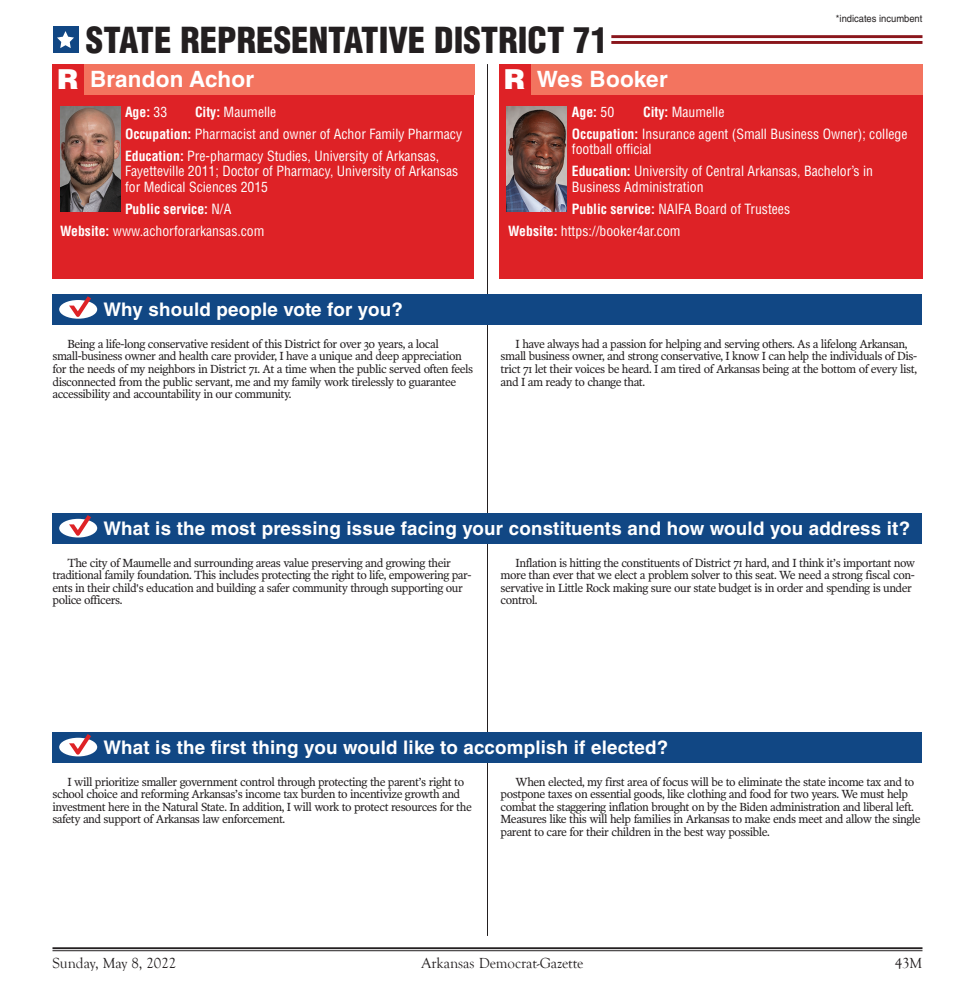
<style>
.page{position:relative;width:975px;height:987px;background:#fff}
.page>*{position:absolute;margin:0;border:0;box-sizing:border-box;transform-origin:0 0}
.t1{font:900 condensed 35px "Helvetica LT Std";color:#231f20}
.t2{font:900 27.5px "Helvetica LT Std";color:#fff}
.t3{font:700 22.5px "Helvetica LT Std";letter-spacing:.01em;color:#fff}
.t4{font:700 18.75px "Helvetica LT Std";letter-spacing:.01em;color:#fff}
.t5{font:15px "Goudy Old Style T";letter-spacing:-.005em;color:#231f20}
.t6{font:condensed 13.75px/15.6px "Helvetica LT Std";color:#fff}
.t7{font:700 condensed 13.75px "Helvetica LT Std";color:#fff}
.Bodytype{font:11.88px/12.5px "Poynter OS Text Two";letter-spacing:-.04em;color:#231f20;scale:.96 1}
.agate_9_on_10{font:10px "Helvetica LT Std";color:#231f20;scale:.94 1}
.s1{font-weight:400}
.s2{font-weight:700}
</style>
<div class="page">
<hr style="left:487px;top:64px;width:1px;height:871px;background:#231f20">
<div style="left:52px;top:513px;width:870px;height:30px;background:#114784"></div>
<div style="left:59px;top:518px;width:38px;height:19px;background:#fff;border-radius:50%"></div>
<svg style="left:69px;top:515px;width:22px;height:20px"></svg>
<div style="left:52px;top:294px;width:870px;height:30px;background:#114784"></div>
<div style="left:59px;top:300px;width:38px;height:18px;background:#fff;border-radius:50%"></div>
<svg style="left:69px;top:296px;width:22px;height:21px"></svg>
<div style="left:52px;top:732px;width:870px;height:30px;background:#114784"></div>
<div style="left:59px;top:737px;width:38px;height:19px;background:#fff;border-radius:50%"></div>
<svg style="left:69px;top:734px;width:22px;height:20px"></svg>
<div style="left:53px;top:26px;width:25px;height:27px;background:#114784"></div>
<svg style="left:57px;top:31px;width:17px;height:17px"></svg>
<hr style="left:611px;top:35px;width:311px;height:3px;background:#8a161c">
<hr style="left:611px;top:41px;width:311px;height:3px;background:#8a161c">
<hr style="left:52px;top:947px;width:870px;height:1px;background:#231f20">
<hr style="left:52px;top:950px;width:870px;height:1px;background:#231f20">
<div style="left:52px;top:64px;width:422px;height:215px;background:#de2226"></div>
<div style="left:84px;top:64px;width:390px;height:30px;background:#f3745f"></div>
<img style="left:60px;top:107px;width:60px;height:105px">
<div style="left:499px;top:64px;width:423px;height:215px;background:#de2226"></div>
<div style="left:531px;top:64px;width:391px;height:30px;background:#f3745f"></div>
<img style="left:507px;top:107px;width:60px;height:105px">
<p class="t1" style="left:86px;top:18px;width:524px">STATE REPRESENTATIVE DISTRICT 71</p>
<p class="agate_9_on_10" style="left:836px;top:13px;width:94px">*indicates incumbent</p>
<p class="t2" style="left:57px;top:61px;width:23px">R</p>
<p class="t3" style="left:537px;top:65px;width:132px">Wes Booker</p>
<p class="t7" style="left:572px;top:103px;width:44px">Age: <span class="s1">50</span></p>
<p class="t6" style="left:643px;top:104px;width:83px"><span class="s2">City:</span> Maumelle</p>
<p class="t6" style="left:572px;top:126px;width:337px"><span class="s2">Occupation:</span> Insurance agent (Small Business Owner); college football official</p>
<p class="t6" style="left:572px;top:163px;width:303px"><span class="s2">Education:</span> University of Central Arkansas, Bachelor’s in<br>Business Administration</p>
<p class="t6" style="left:572px;top:201px;width:220px"><span class="s2">Public service:</span> NAIFA Board of Trustees</p>
<p class="t6" style="left:508px;top:223px;width:174px"><span class="s2">Website:</span> https://booker4ar.com</p>
<p class="t2" style="left:504px;top:61px;width:23px">R</p>
<p class="t3" style="left:90px;top:65px;width:166px">Brandon Achor</p>
<p class="t7" style="left:125px;top:103px;width:44px">Age: <span class="s1">33</span></p>
<p class="t6" style="left:195px;top:104px;width:83px"><span class="s2">City:</span> Maumelle</p>
<p class="t6" style="left:125px;top:126px;width:339px"><span class="s2">Occupation:</span> Pharmacist and owner of Achor Family Pharmacy</p>
<p class="t6" style="left:125px;top:148px;width:335px"><span class="s2">Education:</span> Pre-pharmacy Studies, University of Arkansas,<br>Fayetteville 2011; Doctor of Pharmacy, University of Arkansas for Medical Sciences 2015</p>
<p class="t7" style="left:125px;top:200px;width:108px">Public service: <span class="s1">N/A</span></p>
<p class="t6" style="left:60px;top:223px;width:206px"><span class="s2">Website:</span> www.achorforarkansas.com</p>
<p class="t4" style="left:103px;top:298px;width:301px">Why should people vote for you?</p>
<p class="Bodytype" style="left:52px;top:337px;width:440px;text-indent:15px">Being a life-long conservative resident of this District for over 30 years, a local small-business owner and health care provider, I have a unique and deep appreciation for the needs of my neighbors in District 71. At a time when the public served often feels disconnected from the public servant, me and my family work tirelessly to guarantee accessibility and accountability in our community.</p>
<p class="Bodytype" style="left:501px;top:337px;width:436px;text-indent:15px">I have always had a passion for helping and serving others. As a lifelong Arkansan, small business owner, and strong conservative, I know I can help the individuals of Dis&shy;trict 71 let their voices be heard. I am tired of Arkansas being at the bottom of every list, and I am ready to change that.</p>
<p class="t4" style="left:103px;top:516px;width:808px">What is the most pressing issue facing your constituents and how would you address it?</p>
<p class="Bodytype" style="left:52px;top:556px;width:438px;text-indent:15px">The city of Maumelle and surrounding areas value preserving and growing their traditional family foundation. This includes protecting the right to life, empowering par&shy;ents in their child's education and building a safer community through supporting our police officers.</p>
<p class="Bodytype" style="left:501px;top:556px;width:433px;text-indent:15px">Inflation is hitting the constituents of District 71 hard, and I think it’s important now more than ever that we elect a problem solver to this seat. We need a strong fiscal con&shy;servative in Little Rock making sure our state budget is in order and spending is under control.</p>
<p class="t4" style="left:103px;top:735px;width:566px">What is the first thing you would like to accomplish if elected?</p>
<p class="Bodytype" style="left:52px;top:775px;width:438px;text-indent:15px">I will prioritize smaller government control through protecting the parent’s right to school choice and reforming Arkansas’s income tax burden to incentivize growth and investment here in the Natural State. In addition, I will work to protect resources for the safety and support of Arkansas law enforcement.</p>
<p class="Bodytype" style="left:501px;top:775px;width:439px;text-indent:15px">When elected, my first area of focus will be to eliminate the state income tax and to postpone taxes on essential goods, like clothing and food for two years. We must help combat the staggering inflation brought on by the Biden administration and liberal left.<br>Measures like this will help families in Arkansas to make ends meet and allow the single parent to care for their children in the best way possible.</p>
<p class="t5" style="left:52px;top:954px;width:125px">Sunday, May 8, 2022</p>
<p class="t5" style="left:422px;top:954px;width:163px">Arkansas Democrat-Gazette</p>
<p class="t5" style="left:895px;top:954px;width:29px">43M</p>
</div>
